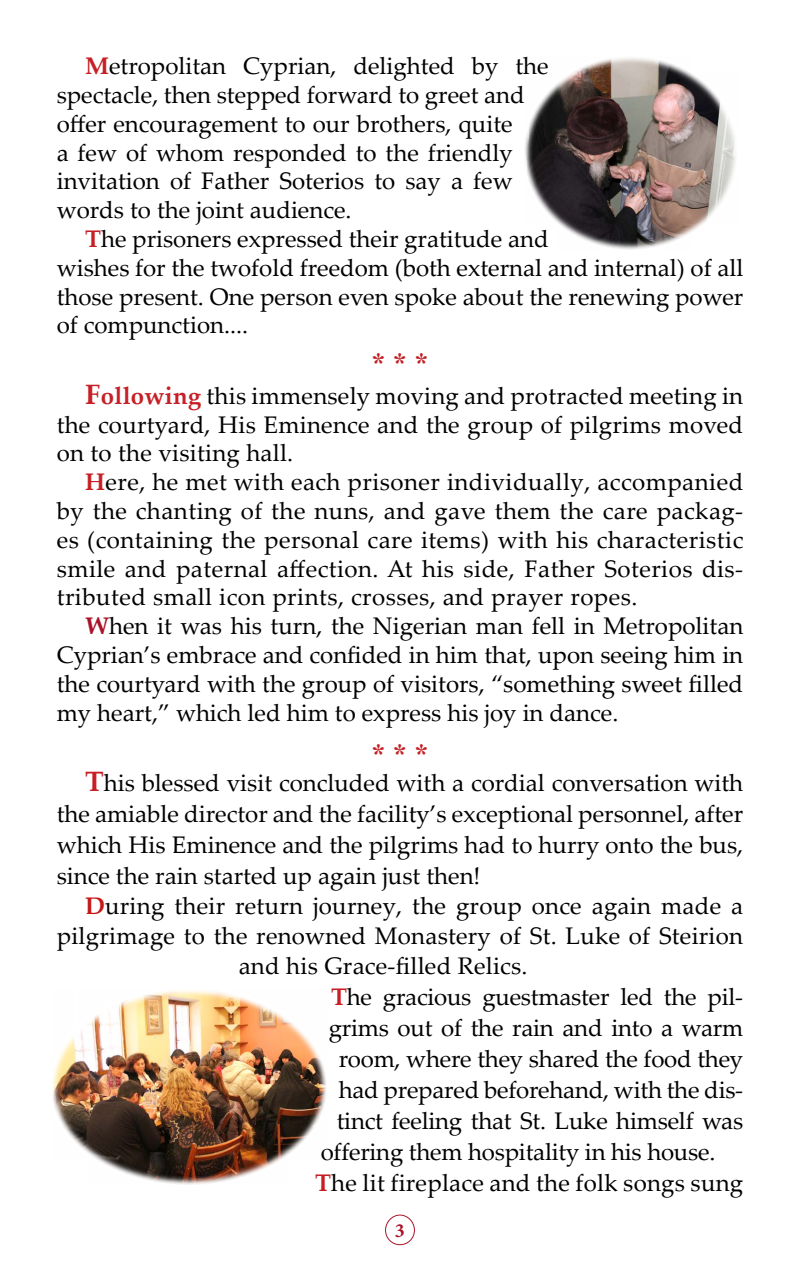
<style>
.page{position:relative;width:800px;height:1270px;background:#fff}
.page>*{position:absolute;margin:0;border:0;box-sizing:border-box;transform-origin:0 0}
.t1{font:28px "CTOS New Times Bold Test 1";color:#c62026}
.t2{font:24px/28.8px "Palatino Linotype";color:#000;text-align:justify}
.t3{font:700 20px "Minion Pro";color:#a9132a}
.s1{font-weight:700;color:#c62026}
.s2{font-weight:700;font-size:28px;color:#c62026}
.s3{font-weight:700;color:#a9132a}
.s4{font-weight:700;color:#c61616}
</style>
<div class="page">
<div style="left:385px;top:1215px;width:30px;height:30px;border:1px solid #a9132a;border-radius:50%"></div>
<img style="left:525px;top:58px;width:211px;height:191px">
<img style="left:52px;top:990px;width:274px;height:194px">
<p class="t2" style="left:57px;top:51px;width:493px;text-align:left;text-indent:28px"><span class="s1">M</span>etropolitan Cyprian, delighted by the spectacle, then stepped forward to greet and offer encouragement to our brothers, quite<br>a few of whom responded to the friendly invitation of Father Soterios to say a few words to the joint audience.</p>
<p class="t2" style="left:57px;top:224px;width:688px;text-align:left;text-indent:28px"><span class="s1">T</span>he prisoners expressed their gratitude and<br>wishes for the twofold freedom (both external and internal) of all those present. One person even spoke about the renewing power of compunction....</p>
<p class="t1" style="left:371px;top:348px;width:59px">* * *</p>
<p class="t2" style="left:57px;top:380px;width:688px;text-indent:28px"><span class="s2">F</span><span class="s1">ollowing</span> this immensely moving and protracted meeting in the courtyard, His Eminence and the group of pilgrims moved on to the visiting hall.</p>
<p class="t2" style="left:57px;top:467px;width:688px;text-indent:28px"><span class="s1">H</span>ere, he met with each prisoner individually, accompanied by the chanting of the nuns, and gave them the care packag&shy;es (containing the personal care items) with his characteristic smile and paternal affection. At his side, Father Soterios dis&shy;tributed small icon prints, crosses, and prayer ropes.</p>
<p class="t2" style="left:57px;top:611px;width:688px;text-indent:28px"><span class="s3">W</span>hen it was his turn, the Nigerian man fell in Metropolitan Cyprian’s embrace and confided in him that, upon seeing him in the courtyard with the group of visitors, “something sweet filled my heart,” which led him to express his joy in dance.</p>
<p class="t1" style="left:371px;top:738px;width:59px">* * *</p>
<p class="t2" style="left:57px;top:766px;width:688px;line-height:31px;text-indent:28px"><span class="s2">T</span>his blessed visit concluded with a cordial conversation with the amiable director and the facility’s exceptional personnel, after which His Eminence and the pilgrims had to hurry onto the bus, since the rain started up again just then!</p>
<p class="t2" style="left:85px;top:890px;width:660px"><span class="s4">D</span>uring their return journey, the group once again made a</p>
<p class="t2" style="left:57px;top:920px;width:688px">pilgrimage to the renowned Monastery of St. Luke of Steirion</p>
<p class="t2" style="left:239px;top:950px;width:290px">and his Grace-filled Relics.</p>
<p class="t2" style="left:331px;top:981px;width:414px"><span class="s1">T</span>he gracious guestmaster led the pil-</p>
<p class="t2" style="left:329px;top:1012px;width:416px">grims out of the rain and into a warm</p>
<p class="t2" style="left:339px;top:1043px;width:406px">room, where they shared the food they</p>
<p class="t2" style="left:339px;top:1074px;width:406px">had prepared beforehand, with the dis-</p>
<p class="t2" style="left:337px;top:1105px;width:408px">tinct feeling that St. Luke himself was</p>
<p class="t2" style="left:321px;top:1136px;width:396px">offering them hospitality in his house.</p>
<p class="t2" style="left:315px;top:1167px;width:430px"><span class="s1">T</span>he lit fireplace and the folk songs sung</p>
<p class="t3" style="left:395px;top:1216px;width:11px">3</p>
</div>
